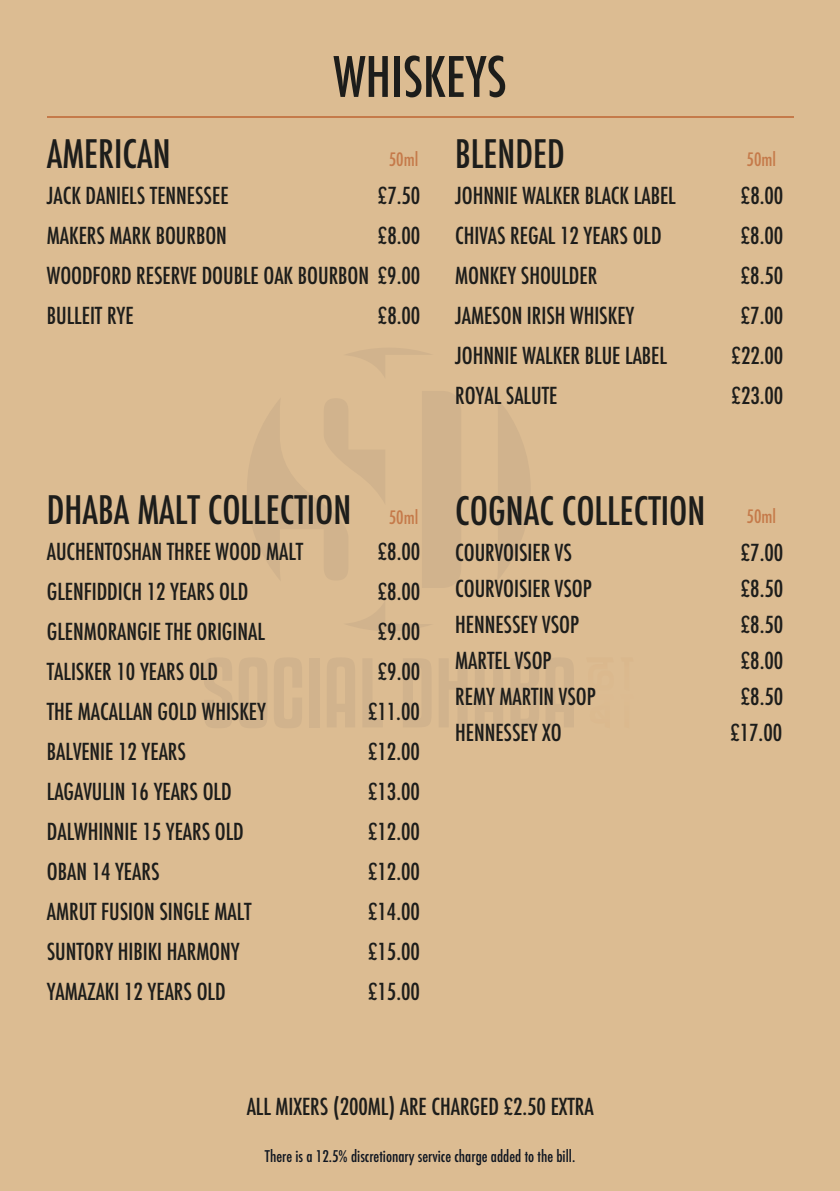
<style>
.page{position:relative;width:840px;height:1191px;background:#fff}
.page>*{position:absolute;margin:0;border:0;box-sizing:border-box;transform-origin:0 0}
.t1{font:500 condensed 54.2px "Futura";color:#1d1d1b}
.t2{font:500 condensed 38.2px "Futura";color:#1d1d1b}
.t3{font:500 condensed 22.8px/40px "Futura";color:#1d1d1b;text-align:justify}
.t4{font:500 condensed 18px "Futura";color:#c57a4a}
.t5{font:500 condensed 15.6px "Futura";color:#0f1621}
.s1{font-size:18px;color:#c57a4a}
</style>
<div class="page">
<div style="left:0;top:0;width:839px;height:1191px;background:#dcbc92"></div>
<svg style="left:347px;top:602px;width:83px;height:29px"></svg>
<svg style="left:247px;top:399px;width:138px;height:181px"></svg>
<svg style="left:346px;top:348px;width:82px;height:29px"></svg>
<svg style="left:498px;top:400px;width:32px;height:179px"></svg>
<div style="left:422px;top:391px;width:39px;height:197px;background:#d1b38d"></div>
<svg style="left:204px;top:658px;width:28px;height:70px"></svg>
<svg style="left:239px;top:658px;width:28px;height:70px"></svg>
<svg style="left:274px;top:658px;width:28px;height:70px"></svg>
<div style="left:309px;top:658px;width:10px;height:69px;background:#d1b38d"></div>
<svg style="left:327px;top:658px;width:28px;height:69px"></svg>
<svg style="left:363px;top:659px;width:19px;height:68px"></svg>
<svg style="left:403px;top:659px;width:28px;height:68px"></svg>
<svg style="left:439px;top:659px;width:28px;height:68px"></svg>
<svg style="left:475px;top:658px;width:28px;height:69px"></svg>
<svg style="left:511px;top:659px;width:28px;height:68px"></svg>
<svg style="left:546px;top:658px;width:27px;height:69px"></svg>
<hr style="left:47px;top:116px;width:746px;height:2px;background:#c57a4a">
<h1 class="t1" style="left:333px;top:42px;width:175px">WHISKEYS</h1>
<h2 class="t2" style="left:47px;top:129px;width:125px">AMERICAN</h2>
<p class="t3" style="left:47px;top:176px;width:183px">JACK DANIELS TENNESSEE</p>
<p class="t3" style="left:378px;top:176px;width:44px">£7.50</p>
<p class="t3" style="left:47px;top:216px;width:181px">MAKERS MARK BOURBON</p>
<p class="t4" style="left:388px;top:148px;width:31px">50ml</p>
<p class="t3" style="left:47px;top:216px;width:375px;text-indent:331px">£8.00<br>WOODFORD RESERVE DOUBLE OAK BOURBON £9.00<br>BULLEIT RYE</p>
<p class="t3" style="left:378px;top:296px;width:44px">£8.00</p>
<h2 class="t2" style="left:455px;top:129px;width:111px">BLENDED</h2>
<p class="t3" style="left:455px;top:176px;width:222px">JOHNNIE WALKER BLACK LABEL</p>
<p class="t3" style="left:740px;top:176px;width:44px">£8.00</p>
<p class="t3" style="left:455px;top:216px;width:208px">CHIVAS REGAL 12 YEARS OLD</p>
<p class="t3" style="left:740px;top:216px;width:44px">£8.00</p>
<p class="t3" style="left:455px;top:256px;width:144px">MONKEY SHOULDER</p>
<p class="t3" style="left:740px;top:256px;width:44px">£8.50</p>
<p class="t3" style="left:455px;top:296px;width:180px">JAMESON IRISH WHISKEY</p>
<p class="t3" style="left:740px;top:296px;width:44px">£7.00</p>
<p class="t3" style="left:455px;top:335px;width:213px">JOHNNIE WALKER BLUE LABEL</p>
<p class="t3" style="left:731px;top:335px;width:53px">£22.00</p>
<p class="t3" style="left:455px;top:375px;width:104px">ROYAL SALUTE</p>
<p class="t3" style="left:731px;top:375px;width:53px">£23.00</p>
<p class="t4" style="left:746px;top:148px;width:31px">50ml</p>
<h2 class="t2" style="left:47px;top:485px;width:306px">DHABA MALT COLLECTION</h2>
<p class="t3" style="left:47px;top:531px;width:258px">AUCHENTOSHAN THREE WOOD MALT</p>
<p class="t3" style="left:377px;top:531px;width:44px">£8.00</p>
<p class="t3" style="left:47px;top:571px;width:203px">GLENFIDDICH 12 YEARS OLD</p>
<p class="t3" style="left:377px;top:571px;width:44px">£8.00</p>
<p class="t3" style="left:47px;top:611px;width:219px">GLENMORANGIE THE ORIGINAL</p>
<p class="t3" style="left:377px;top:611px;width:44px">£9.00</p>
<p class="t3" style="left:47px;top:651px;width:172px">TALISKER 10 YEARS OLD</p>
<p class="t3" style="left:377px;top:651px;width:44px">£9.00</p>
<p class="t3" style="left:47px;top:691px;width:220px">THE MACALLAN GOLD WHISKEY</p>
<p class="t3" style="left:368px;top:691px;width:53px">£11.00</p>
<p class="t3" style="left:47px;top:731px;width:141px">BALVENIE 12 YEARS</p>
<p class="t3" style="left:368px;top:731px;width:53px">£12.00</p>
<p class="t3" style="left:47px;top:771px;width:186px">LAGAVULIN 16 YEARS OLD</p>
<p class="t3" style="left:368px;top:771px;width:53px">£13.00</p>
<p class="t3" style="left:47px;top:811px;width:198px">DALWHINNIE 15 YEARS OLD</p>
<p class="t3" style="left:368px;top:811px;width:53px">£12.00</p>
<p class="t3" style="left:47px;top:851px;width:114px">OBAN 14 YEARS</p>
<p class="t3" style="left:368px;top:851px;width:53px">£12.00</p>
<p class="t3" style="left:47px;top:891px;width:206px">AMRUT FUSION SINGLE MALT</p>
<p class="t3" style="left:368px;top:891px;width:53px">£14.00</p>
<p class="t3" style="left:47px;top:931px;width:194px">SUNTORY HIBIKI HARMONY</p>
<p class="t3" style="left:368px;top:931px;width:53px">£15.00</p>
<p class="t3" style="left:47px;top:971px;width:180px">YAMAZAKI 12 YEARS OLD</p>
<p class="t3" style="left:368px;top:971px;width:53px">£15.00</p>
<h2 class="t2" style="left:388px;top:486px;width:318px"><span class="s1">50ml</span> COGNAC COLLECTION</h2>
<p class="t3" style="left:455px;top:532px;width:118px">COURVOISIER VS</p>
<p class="t3" style="left:740px;top:532px;width:44px">£7.00</p>
<p class="t3" style="left:455px;top:568px;width:138px">COURVOISIER VSOP</p>
<p class="t3" style="left:740px;top:568px;width:44px">£8.50</p>
<p class="t3" style="left:455px;top:604px;width:125px">HENNESSEY VSOP</p>
<p class="t3" style="left:740px;top:604px;width:44px">£8.50</p>
<p class="t3" style="left:455px;top:640px;width:98px">MARTEL VSOP</p>
<p class="t3" style="left:740px;top:640px;width:44px">£8.00</p>
<p class="t3" style="left:455px;top:676px;width:142px">REMY MARTIN VSOP</p>
<p class="t3" style="left:740px;top:676px;width:44px">£8.50</p>
<p class="t3" style="left:455px;top:712px;width:108px">HENNESSEY XO</p>
<p class="t3" style="left:730px;top:712px;width:53px">£17.00</p>
<p class="t4" style="left:746px;top:505px;width:31px">50ml</p>
<p class="t3" style="left:246px;top:1086px;width:348px">ALL MIXERS (200ML) ARE CHARGED £2.50 EXTRA</p>
<p class="t5" style="left:265px;top:1146px;width:311px">There is a 12.5% discretionary service charge added to the bill.</p>
</div>
